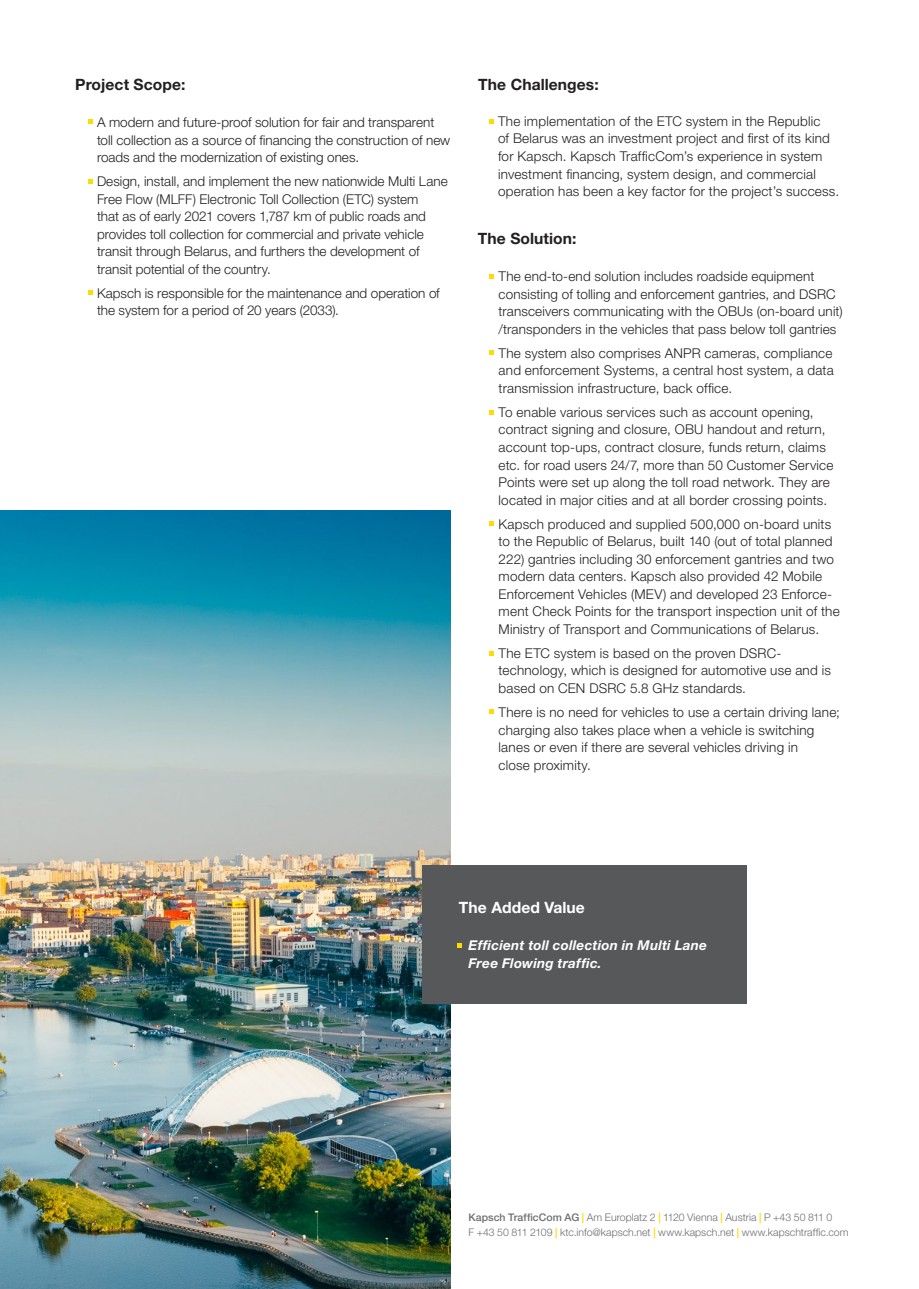
<style>
.page{position:relative;width:919px;height:1289px;background:#fff}
.page>*{position:absolute;margin:0;border:0;box-sizing:border-box;transform-origin:0 0}
.t1{font:700 15.6px "Helvetica Neue LT Pro";letter-spacing:.005em;color:#231f20}
.t2{font:700 15.6px "Helvetica Neue LT Pro";letter-spacing:.005em;color:#fff}
.t3{font:300 13.5px/17.5px "Helvetica Neue LT Pro";letter-spacing:.01em;color:#231f20}
.t4{font:italic 700 13.5px/17.5px "Helvetica Neue LT Pro";letter-spacing:.015em;color:#fff}
.t5{font:300 10.5px/15px "Helvetica Neue LT Pro";color:#6c6d70}
.s1{font-weight:500}
.s2{font-weight:500;color:#ffdc01}
</style>
<div class="page">
<img style="left:0;top:510px;width:450px;height:778px">
<div style="left:422px;top:865px;width:325px;height:138px;background:#57585a"></div>
<svg style="left:88px;top:120px;width:4px;height:4px"></svg>
<svg style="left:88px;top:179px;width:4px;height:4px"></svg>
<svg style="left:88px;top:290px;width:4px;height:5px"></svg>
<svg style="left:489px;top:120px;width:4px;height:4px"></svg>
<svg style="left:489px;top:274px;width:4px;height:4px"></svg>
<svg style="left:489px;top:351px;width:4px;height:4px"></svg>
<svg style="left:489px;top:410px;width:4px;height:5px"></svg>
<svg style="left:489px;top:521px;width:4px;height:4px"></svg>
<svg style="left:489px;top:651px;width:4px;height:4px"></svg>
<svg style="left:489px;top:709px;width:4px;height:5px"></svg>
<svg style="left:457px;top:943px;width:5px;height:4px"></svg>
<p class="t1" style="left:75px;top:75px;width:112px">Project Scope:</p>
<p class="t3" style="left:97px;top:113px;width:355px">A modern and future-proof solution for fair and transparent toll collection as a source of financing the construction of new roads and the modernization of existing ones.</p>
<p class="t3" style="left:97px;top:172px;width:352px">Design, install, and implement the new nationwide Multi Lane Free Flow (MLFF) Electronic Toll Collection (ETC) system<br>that as of early 2021 covers 1,787 km of public roads and provides toll collection for commercial and private vehicle transit through Belarus, and furthers the development of transit potential of the country.</p>
<p class="t3" style="left:97px;top:284px;width:344px">Kapsch is responsible for the maintenance and operation of the system for a period of 20 years (2033).</p>
<p class="t1" style="left:478px;top:75px;width:122px">The Challenges:</p>
<p class="t3" style="left:498px;top:112px;width:342px">The implementation of the ETC system in the Republic<br>of Belarus was an investment project and first of its kind for Kapsch. Kapsch TrafficCom’s experience in system investment financing, system design, and commercial operation has been a key factor for the project’s success.</p>
<p class="t1" style="left:478px;top:229px;width:100px">The Solution:</p>
<p class="t3" style="left:498px;top:267px;width:345px">The end-to-end solution includes roadside equipment consisting of tolling and enforcement gantries, and DSRC transceivers communicating with the OBUs (on-board unit) /transponders in the vehicles that pass below toll gantries</p>
<p class="t3" style="left:498px;top:344px;width:336px;text-align:justify">The system also comprises ANPR cameras, compliance and enforcement Systems, a central host system, a data transmission infrastructure, back office.</p>
<p class="t3" style="left:498px;top:403px;width:336px">To enable various services such as account opening, contract signing and closure, OBU handout and return, account top-ups, contract closure, funds return, claims etc. for road users 24/7, more than 50 Customer Service Points were set up along the toll road network. They are located in major cities and at all border crossing points.</p>
<p class="t3" style="left:498px;top:515px;width:342px">Kapsch produced and supplied 500,000 on-board units to the Republic of Belarus, built 140 (out of total planned 222) gantries including 30 enforcement gantries and two modern data centers. Kapsch also provided 42 Mobile Enforcement Vehicles (MEV) and developed 23 Enforce&shy;ment Check Points for the transport inspection unit of the Ministry of Transport and Communications of Belarus.</p>
<p class="t3" style="left:498px;top:644px;width:334px">The ETC system is based on the proven DSRC&shy;technology, which is designed for automotive use and is based on CEN DSRC 5.8 GHz standards.</p>
<p class="t3" style="left:498px;top:703px;width:343px">There is no need for vehicles to use a certain driving lane; charging also takes place when a vehicle is switching lanes or even if there are several vehicles driving in<br>close proximity.</p>
<p class="t2" style="left:459px;top:897px;width:127px">The Added Value</p>
<p class="t4" style="left:468px;top:936px;width:240px">Efficient toll collection in Multi Lane<br>Free Flowing traffic.</p>
<p class="t5" style="left:468px;top:1209px;width:381px"><span class="s1">Kapsch TrafficCom AG</span> <span class="s2">|</span> Am Europlatz 2 <span class="s2">|</span> 1120 Vienna <span class="s2">|</span> Austria <span class="s2">|</span> P +43 50 811 0<br>F +43 50 811 2109 <span class="s2">|</span> ktc.info@kapsch.net <span class="s2">|</span> www.kapsch.net <span class="s2">|</span> www.kapschtraffic.com</p>
</div>
